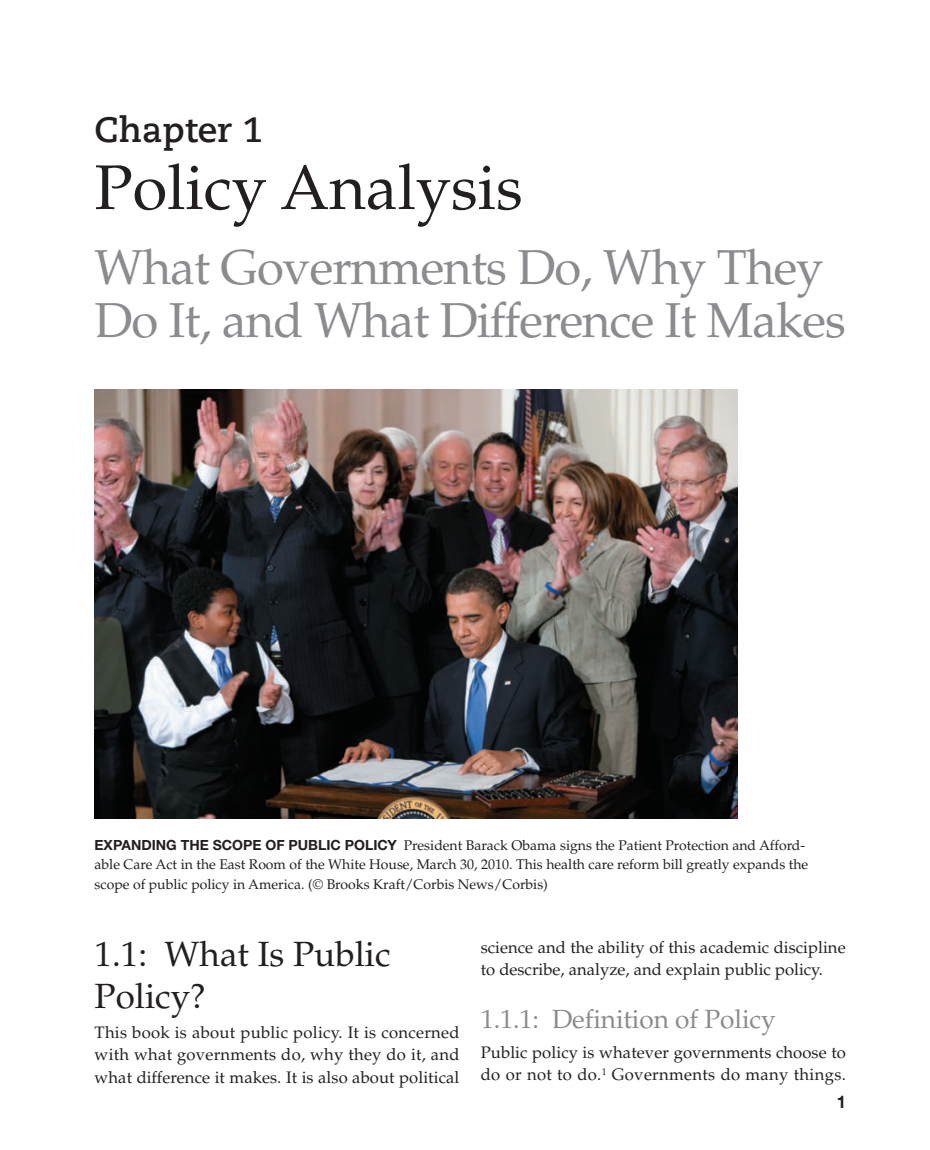
<style>
.page{position:relative;width:930px;height:1150px;background:#fff}
.page>*{position:absolute;margin:0;border:0;box-sizing:border-box;transform-origin:0 0}
.t1{font:63px "Palatino LT Pro";color:#231f20}
.t2{font:49px/52.5px "Palatino LT Pro";letter-spacing:-.02em;color:#8a8c8f}
.t3{font:35px/42px "Palatino LT Pro";color:#231f20}
.t4{font:700 35px "Caecilia Com 75";color:#231f20}
.t5{font:26.25px "Palatino LT Pro";letter-spacing:-.005em;color:#8a8c8f}
.t6{font:700 17.5px "Helvetica Neue LTW1 G";color:#231f20;scale:.95 1}
.t7{font:16.62px/22.8px "Palatino LT Pro";letter-spacing:.005em;color:#231f20}
.t8{font:14px/19.2px "Palatino LT Pro";color:#231f20}
.s1{font-family:"Helvetica Neue LTW1 G";font-weight:700}
</style>
<div class="page">
<img style="left:94px;top:390px;width:643px;height:428px">
<p class="t4" style="left:94px;top:106px;width:170px">Chapter 1</p>
<p class="t1" style="left:94px;top:150px;width:429px">Policy Analysis</p>
<p class="t2" style="left:94px;top:242px;width:752px">What Governments Do, Why They<br>Do It, and What Difference It Makes</p>
<p class="t8" style="left:94px;top:836px;width:715px"><span class="s1">EXPANDING THE SCOPE OF PUBLIC POLICY</span> President Barack Obama signs the Patient Protection and Afford&shy;able Care Act in the East Room of the White House, March 30, 2010. This health care reform bill greatly expands the scope of public policy in America. (© Brooks Kraft/Corbis News/Corbis)</p>
<p class="t3" style="left:94px;top:933px;width:297px">1.1: What Is Public<br>Policy?</p>
<p class="t7" style="left:94px;top:1021px;width:366px;text-align:justify">This book is about public policy. It is concerned with what governments do, why they do it, and what difference it makes. It is also about political</p>
<p class="t7" style="left:480px;top:936px;width:366px">science and the ability of this academic discipline to describe, analyze, and explain public policy.</p>
<p class="t5" style="left:480px;top:1003px;width:296px">1.1.1: Definition of Policy</p>
<p class="t7" style="left:480px;top:1041px;width:366px">Public policy is whatever governments choose to do or not to do.<sup>1</sup> Governments do many things.</p>
<p class="t6" style="left:836px;top:1091px;width:11px">1</p>
</div>
